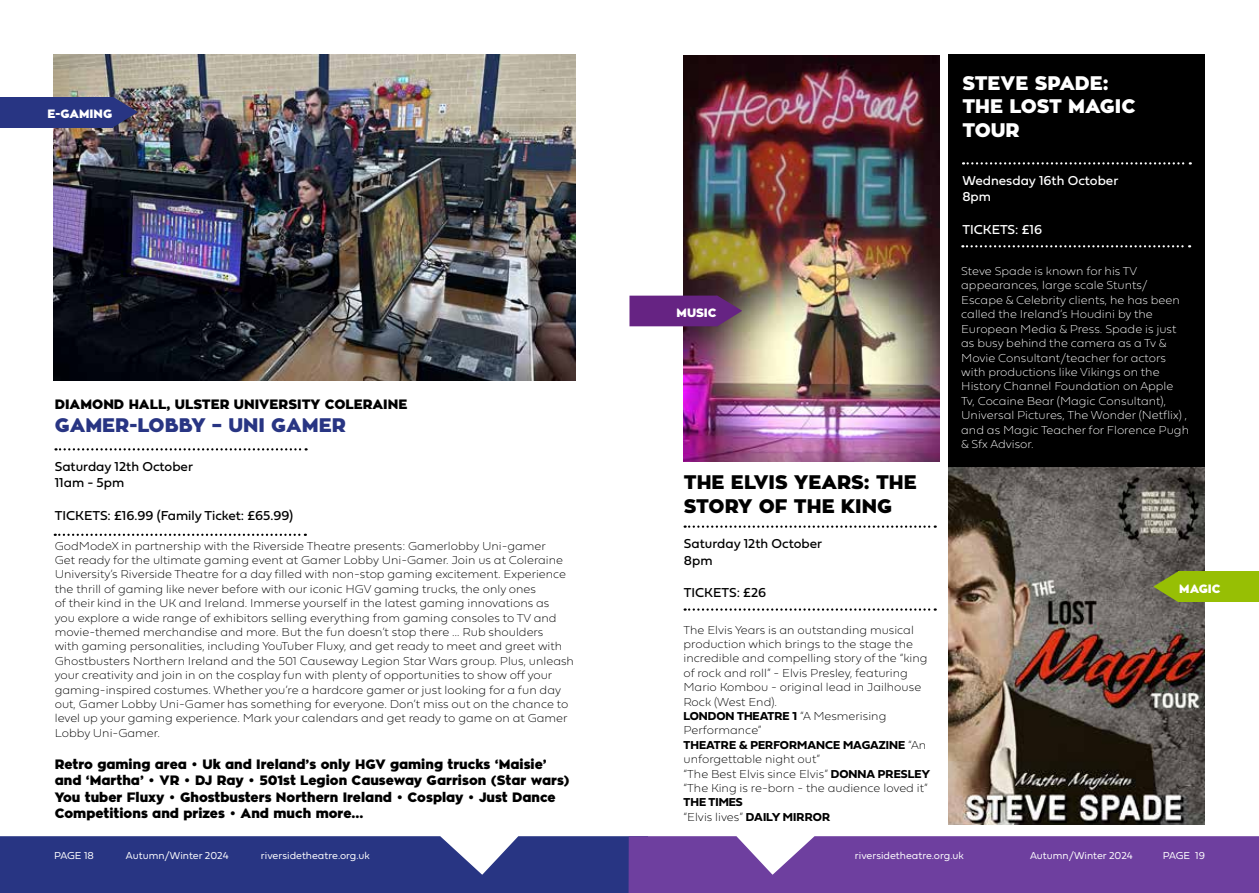
<style>
.page{position:relative;width:1259px;height:893px;background:#fff}
.page>*{position:absolute;margin:0;border:0;box-sizing:border-box;transform-origin:0 0}
.t1{font:900 19.5px/23.4px "Zona Pro";color:#000}
.t2{font:900 19.5px/23.4px "Zona Pro";color:#fff}
.t3{font:900 19.5px "Zona Pro";color:#283583}
.t4{font:900 13.5px/16.2px "Zona Pro";color:#000}
.t5{font:13.5px/16.2px "Fieldwork Geo Regular";color:#000}
.t6{font:13.5px/16.2px "Fieldwork Geo Regular";color:#fff}
.t7{font:12px/14.4px "Fieldwork Geo Hair";color:#000}
.t8{font:12px/14.4px "Fieldwork Geo Hair";color:#fff}
.t9{font:12px "Fieldwork Geo Bold";color:#000}
.t10{font:900 12px "Zona Pro";color:#fff}
.t11{font:10.5px "Fieldwork Geo Light";color:#fff}
.s1{font-family:"Fieldwork Geo Hair"}
.s2{font-family:"Fieldwork Geo Bold"}
</style>
<div class="page">
<div style="left:948px;top:54px;width:256px;height:771px;background:#000"></div>
<img style="left:948px;top:467px;width:256px;height:358px">
<img style="left:683px;top:55px;width:256px;height:407px">
<svg style="left:0;top:836px;width:1259px;height:57px;background:#524295"></svg>
<svg style="left:684px;top:608px;width:251px;height:3px"></svg>
<svg style="left:684px;top:525px;width:251px;height:3px"></svg>
<svg style="left:1153px;top:571px;width:25px;height:31px"></svg>
<div style="left:1178px;top:571px;width:81px;height:31px;background:#97bf04"></div>
<svg style="left:716px;top:295px;width:26px;height:31px"></svg>
<div style="left:629px;top:296px;width:88px;height:30px;background:#662383"></div>
<img style="left:54px;top:54px;width:521px;height:327px">
<svg style="left:55px;top:534px;width:251px;height:2px"></svg>
<svg style="left:56px;top:448px;width:251px;height:2px"></svg>
<svg style="left:113px;top:97px;width:24px;height:31px"></svg>
<div style="left:0;top:97px;width:113px;height:31px;background:#283583"></div>
<svg style="left:962px;top:245px;width:228px;height:2px"></svg>
<svg style="left:963px;top:162px;width:227px;height:3px"></svg>
<p class="t10" style="left:47px;top:106px;width:66px">E-GAMING</p>
<p class="t4" style="left:55px;top:396px;width:354px">DIAMOND HALL, ULSTER UNIVERSITY COLERAINE</p>
<h1 class="t3" style="left:55px;top:413px;width:293px">GAMER-LOBBY – UNI GAMER</h1>
<p class="t5" style="left:55px;top:458px;width:140px">Saturday 12th October<br>11am - 5pm</p>
<p class="t5" style="left:55px;top:507px;width:240px">TICKETS: £16.99 (Family Ticket: £65.99)</p>
<p class="t7" style="left:55px;top:538px;width:521px">GodModeX in partnership with the Riverside Theatre presents: Gamerlobby Uni-gamer<br>Get ready for the ultimate gaming event at Gamer Lobby Uni-Gamer. Join us at Coleraine University’s Riverside Theatre for a day filled with non-stop gaming excitement. Experience the thrill of gaming like never before with our iconic HGV gaming trucks, the only ones<br>of their kind in the UK and Ireland. Immerse yourself in the latest gaming innovations as<br>you explore a wide range of exhibitors selling everything from gaming consoles to TV and movie-themed merchandise and more. But the fun doesn’t stop there … Rub shoulders<br>with gaming personalities, including YouTuber Fluxy, and get ready to meet and greet with Ghostbusters Northern Ireland and the 501 Causeway Legion Star Wars group. Plus, unleash your creativity and join in on the cosplay fun with plenty of opportunities to show off your gaming-inspired costumes. Whether you’re a hardcore gamer or just looking for a fun day out, Gamer Lobby Uni-Gamer has something for everyone. Don’t miss out on the chance to level up your gaming experience. Mark your calendars and get ready to game on at Gamer Lobby Uni-Gamer.</p>
<p class="t4" style="left:55px;top:757px;width:516px">Retro gaming area • Uk and Ireland’s only HGV gaming trucks ‘Maisie’ and ‘Martha’ • VR • DJ Ray • 501st Legion Causeway Garrison (Star wars)<br>You tuber Fluxy • Ghostbusters Northern Ireland • Cosplay • Just Dance Competitions and prizes • And much more...</p>
<p class="t10" style="left:676px;top:305px;width:42px">MUSIC</p>
<h1 class="t2" style="left:962px;top:72px;width:175px">STEVE SPADE:<br>THE LOST MAGIC<br>TOUR</h1>
<p class="t6" style="left:962px;top:172px;width:157px">Wednesday 16th October<br>8pm</p>
<p class="t6" style="left:962px;top:221px;width:81px">TICKETS: £16</p>
<p class="t8" style="left:961px;top:263px;width:229px">Steve Spade is known for his TV appearances, large scale Stunts/ Escape &amp; Celebrity clients, he has been called the Ireland’s Houdini by the European Media &amp; Press. Spade is just as busy behind the camera as a Tv &amp; Movie Consultant/teacher for actors with productions like Vikings on the History Channel Foundation on Apple Tv, Cocaine Bear (Magic Consultant), Universal Pictures, The Wonder (Netflix) , and as Magic Teacher for Florence Pugh &amp; Sfx Advisor.</p>
<h1 class="t1" style="left:684px;top:471px;width:234px">THE ELVIS YEARS: THE<br>STORY OF THE KING</h1>
<p class="t5" style="left:684px;top:535px;width:140px">Saturday 12th October<br>8pm</p>
<p class="t5" style="left:684px;top:584px;width:84px">TICKETS: £26</p>
<p class="t10" style="left:1179px;top:580px;width:43px">MAGIC</p>
<p class="t7" style="left:683px;top:622px;width:246px">The Elvis Years is an outstanding musical production which brings to the stage the incredible and compelling story of the “king of rock and roll” - Elvis Presley, featuring Mario Kombou - original lead in Jailhouse Rock (West End).</p>
<p class="t9" style="left:683px;top:706px;width:204px">LONDON THEATRE 1 <span class="s1">“A Mesmerising</span></p>
<p class="t7" style="left:683px;top:722px;width:80px">Performance”</p>
<p class="t9" style="left:683px;top:735px;width:244px">THEATRE &amp; PERFORMANCE MAGAZINE <span class="s1">“An</span></p>
<p class="t7" style="left:683px;top:751px;width:248px">unforgettable night out”<br>“The Best Elvis since Elvis” <span class="s2">DONNA PRESLEY </span>“The King is re-born - the audience loved it”</p>
<p class="t9" style="left:683px;top:793px;width:61px">THE TIMES</p>
<p class="t7" style="left:683px;top:809px;width:148px">“Elvis lives” <span class="s2">DAILY MIRROR</span></p>
<p class="t11" style="left:54px;top:847px;width:41px">PAGE 18</p>
<p class="t11" style="left:126px;top:847px;width:104px">Autumn/Winter 2024</p>
<p class="t11" style="left:261px;top:847px;width:110px">riversidetheatre.org.uk</p>
<p class="t11" style="left:855px;top:847px;width:110px">riversidetheatre.org.uk</p>
<p class="t11" style="left:1030px;top:847px;width:104px">Autumn/Winter 2024</p>
<p class="t11" style="left:1162px;top:847px;width:44px">PAGE 19</p>
</div>
